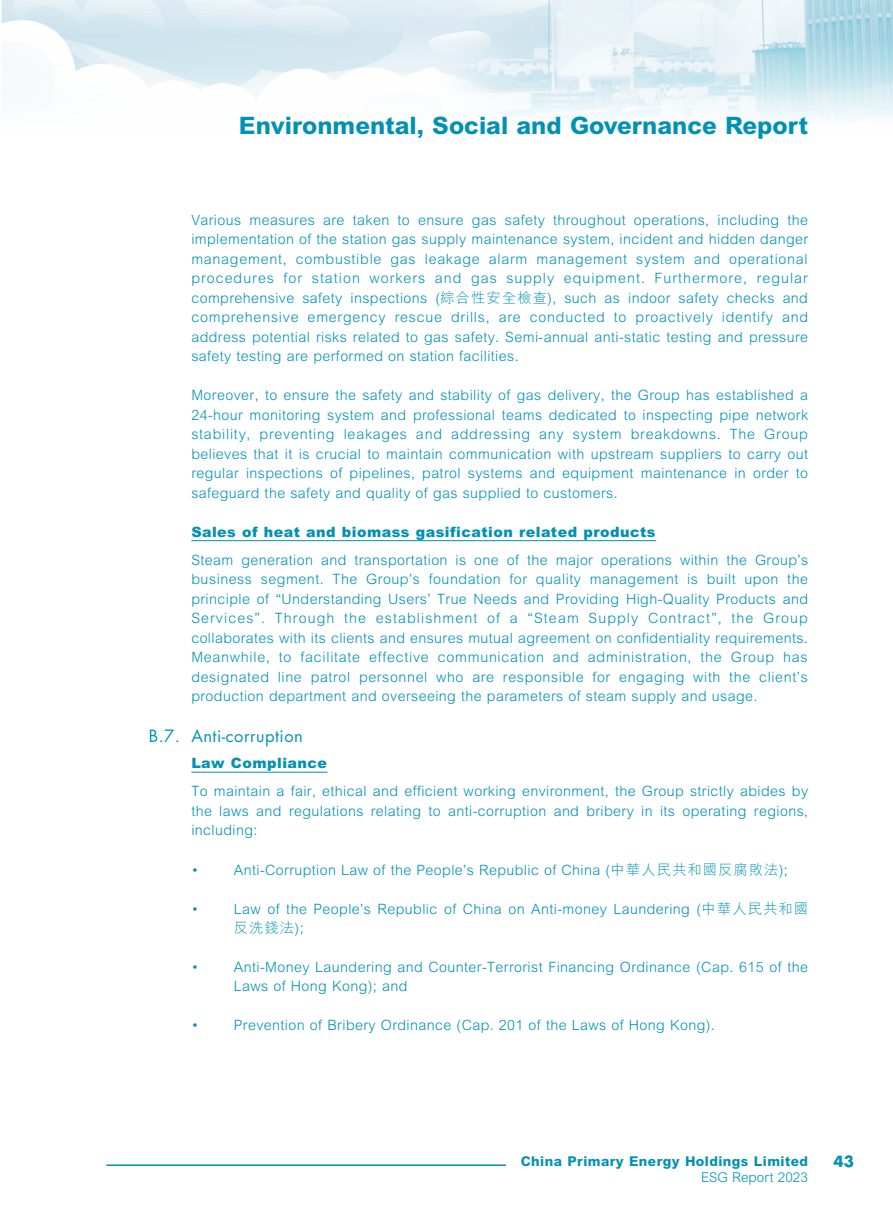
<style>
.page{position:relative;width:893px;height:1212px;background:#fff}
.page>*{position:absolute;margin:0;border:0;box-sizing:border-box;transform-origin:0 0}
.t1{font:800 24px "Arial MT Std";color:#0091b5}
.t2{font:16.5px "Futura Std";letter-spacing:.03em;color:#0091b5}
.t3{font:700 15px "Futura Std";color:#0091b5}
.t4{font:300 14.25px/19.5px "Arial MT Std";letter-spacing:.03em;color:#0091b5;text-align:justify}
.t5{font:900 14.25px "Arial MT Std";letter-spacing:.035em;color:#0091b5}
.t6{font:300 14.25px "M Hei HK";color:#0091b5}
.t7{font:800 13.5px "Arial MT Std";letter-spacing:.03em;color:#0091b5}
.t8{font:300 13.5px "Arial MT Std";letter-spacing:.005em;color:#0091b5}
.s1{font-family:"M Hei HK"}
.s2{font-family:"Arial MT Std"}
</style>
<div class="page">
<img style="left:1px;top:0;width:892px;height:119px">
<hr style="left:106px;top:1164px;width:400px;height:2px;background:#0091b5">
<hr style="left:191px;top:540px;width:465px;height:1px;background:#0091b5">
<hr style="left:191px;top:772px;width:137px;height:1px;background:#0091b5">
<h1 class="t1" style="left:239px;top:111px;width:571px">Environmental, Social and Governance Report</h1>
<p class="t4" style="left:191px;top:210px;width:618px">Various measures are taken to ensure gas safety throughout operations, including the implementation of the station gas supply maintenance system, incident and hidden danger management, combustible gas leakage alarm management system and operational procedures for station workers and gas supply equipment. Furthermore, regular comprehensive safety inspections (<span class="s1">綜合性安全檢查</span>), such as indoor safety checks and comprehensive emergency rescue drills, are conducted to proactively identify and address potential risks related to gas safety. Semi-annual anti-static testing and pressure safety testing are performed on station facilities.</p>
<p class="t4" style="left:191px;top:386px;width:618px">Moreover, to ensure the safety and stability of gas delivery, the Group has established a 24-hour monitoring system and professional teams dedicated to inspecting pipe network stability, preventing leakages and addressing any system breakdowns. The Group believes that it is crucial to maintain communication with upstream suppliers to carry out regular inspections of pipelines, patrol systems and equipment maintenance in order to safeguard the safety and quality of gas supplied to customers.</p>
<p class="t5" style="left:191px;top:523px;width:466px">Sales of heat and biomass gasification related products</p>
<p class="t4" style="left:191px;top:550px;width:618px">Steam generation and transportation is one of the major operations within the Group’s business segment. The Group’s foundation for quality management is built upon the principle of “Understanding Users’ True Needs and Providing High-Quality Products and Services”. Through the establishment of a “Steam Supply Contract”, the Group collaborates with its clients and ensures mutual agreement on confidentiality requirements.<br>Meanwhile, to facilitate effective communication and administration, the Group has designated line patrol personnel who are responsible for engaging with the client’s production department and overseeing the parameters of steam supply and usage.</p>
<p class="t2" style="left:149px;top:725px;width:156px">B.7. Anti-corruption</p>
<p class="t5" style="left:191px;top:754px;width:137px">Law Compliance</p>
<p class="t4" style="left:191px;top:782px;width:618px">To maintain a fair, ethical and efficient working environment, the Group strictly abides by the laws and regulations relating to anti-corruption and bribery in its operating regions, including:</p>
<p class="t4" style="left:191px;top:860px;width:9px">•</p>
<p class="t4" style="left:234px;top:860px;width:555px">Anti-Corruption Law of the People’s Republic of China (<span class="s1">中華人民共和國反腐敗法</span>);</p>
<p class="t4" style="left:191px;top:899px;width:9px">•</p>
<p class="t4" style="left:234px;top:899px;width:576px">Law of the People’s Republic of China on Anti-money Laundering (<span class="s1">中華人民共和國</span></p>
<p class="t6" style="left:234px;top:918px;width:71px">反洗錢法<span class="s2">);</span></p>
<p class="t4" style="left:191px;top:957px;width:9px">•</p>
<p class="t4" style="left:234px;top:957px;width:576px">Anti-Money Laundering and Counter-Terrorist Financing Ordinance (Cap. 615 of the<br>Laws of Hong Kong); and</p>
<p class="t4" style="left:191px;top:1016px;width:9px">•</p>
<p class="t4" style="left:234px;top:1016px;width:482px">Prevention of Bribery Ordinance (Cap. 201 of the Laws of Hong Kong).</p>
<p class="t7" style="left:521px;top:1153px;width:289px">China Primary Energy Holdings Limited</p>
<p class="t3" style="left:833px;top:1151px;width:22px">43</p>
<p class="t8" style="left:701px;top:1170px;width:108px">ESG Report 2023</p>
</div>
